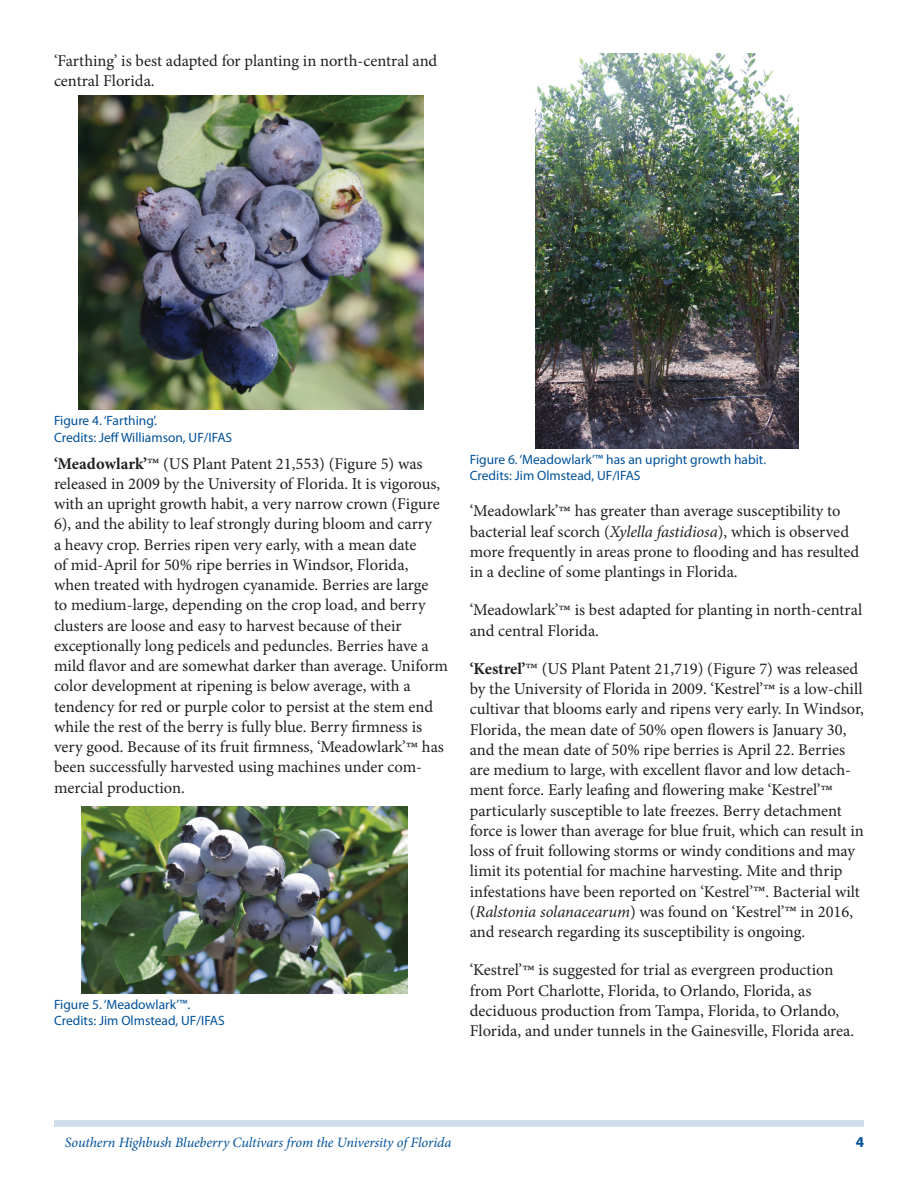
<style>
.page{position:relative;width:918px;height:1188px;background:#fff}
.page>*{position:absolute;margin:0;border:0;box-sizing:border-box;transform-origin:0 0}
.Paragraph{font:16.5px/20.2px "Minion Pro";color:#231f20}
.t1{font:700 15px "Myriad Pro";color:#01519a}
.RunningTitleItalics{font:italic 14.25px "Minion Pro";letter-spacing:-.01em;color:#01519a}
.FigureCaption{font:13.5px "Myriad Pro";color:#01519a}
.s1{font-weight:700}
.s2{font-size:27px}
.s3{font-style:italic}
</style>
<div class="page">
<div style="left:54px;top:1120px;width:810px;height:7px;background:#d0deeb"></div>
<img style="left:78px;top:96px;width:346px;height:314px">
<img style="left:81px;top:807px;width:326px;height:186px">
<img style="left:535px;top:54px;width:263px;height:394px">
<p class="Paragraph" style="left:54px;top:51px;width:385px">‘Farthing’ is best adapted for planting in north-central and central Florida.</p>
<p class="FigureCaption" style="left:54px;top:412px;width:105px">Figure 4. ‘Farthing’.</p>
<p class="FigureCaption" style="left:54px;top:429px;width:180px">Credits: Jeff Williamson, UF/IFAS</p>
<p class="Paragraph" style="left:54px;top:453px;width:396px"><span class="s1">‘Meadowlark’</span><span class="s2">™</span> (US Plant Patent 21,553) (Figure 5) was released in 2009 by the University of Florida. It is vigorous, with an upright growth habit, a very narrow crown (Figure 6), and the ability to leaf strongly during bloom and carry<br>a heavy crop. Berries ripen very early, with a mean date<br>of mid-April for 50% ripe berries in Windsor, Florida, when treated with hydrogen cyanamide. Berries are large<br>to medium-large, depending on the crop load, and berry clusters are loose and easy to harvest because of their exceptionally long pedicels and peduncles. Berries have a mild flavor and are somewhat darker than average. Uniform color development at ripening is below average, with a tendency for red or purple color to persist at the stem end while the rest of the berry is fully blue. Berry firmness is very good. Because of its fruit firmness, ‘Meadowlark’<span class="s2">™</span> has been successfully harvested using machines under com&shy;mercial production.</p>
<p class="FigureCaption" style="left:54px;top:996px;width:138px">Figure 5. ‘Meadowlark’™.</p>
<p class="FigureCaption" style="left:54px;top:1013px;width:172px">Credits: Jim Olmstead, UF/IFAS</p>
<p class="FigureCaption" style="left:470px;top:451px;width:298px">Figure 6. ‘Meadowlark’™ has an upright growth habit.</p>
<p class="FigureCaption" style="left:470px;top:467px;width:172px">Credits: Jim Olmstead, UF/IFAS</p>
<p class="Paragraph" style="left:470px;top:501px;width:391px">‘Meadowlark’<span class="s2">™</span> has greater than average susceptibility to bacterial leaf scorch (<span class="s3">Xylella fastidiosa</span>), which is observed more frequently in areas prone to flooding and has resulted in a decline of some plantings in Florida.</p>
<p class="Paragraph" style="left:470px;top:600px;width:394px">‘Meadowlark’<span class="s2">™</span> is best adapted for planting in north-central and central Florida.</p>
<p class="Paragraph" style="left:470px;top:659px;width:396px"><span class="s1">‘Kestrel’</span><span class="s2">™</span> (US Plant Patent 21,719) (Figure 7) was released by the University of Florida in 2009. ‘Kestrel’<span class="s2">™</span> is a low-chill cultivar that blooms early and ripens very early. In Windsor, Florida, the mean date of 50% open flowers is January 30, and the mean date of 50% ripe berries is April 22. Berries are medium to large, with excellent flavor and low detach&shy;ment force. Early leafing and flowering make ‘Kestrel’<span class="s2">™ </span>particularly susceptible to late freezes. Berry detachment force is lower than average for blue fruit, which can result in loss of fruit following storms or windy conditions and may limit its potential for machine harvesting. Mite and thrip infestations have been reported on ‘Kestrel’<span class="s2">™</span>. Bacterial wilt (<span class="s3">Ralstonia solanacearum</span>) was found on ‘Kestrel’<span class="s2">™</span> in 2016, and research regarding its susceptibility is ongoing.</p>
<p class="Paragraph" style="left:470px;top:960px;width:386px">‘Kestrel’<span class="s2">™</span> is suggested for trial as evergreen production from Port Charlotte, Florida, to Orlando, Florida, as deciduous production from Tampa, Florida, to Orlando, Florida, and under tunnels in the Gainesville, Florida area.</p>
<p class="RunningTitleItalics" style="left:65px;top:1133px;width:388px">Southern Highbush Blueberry Cultivars from the University of Florida</p>
<p class="t1" style="left:856px;top:1133px;width:10px">4</p>
</div>
